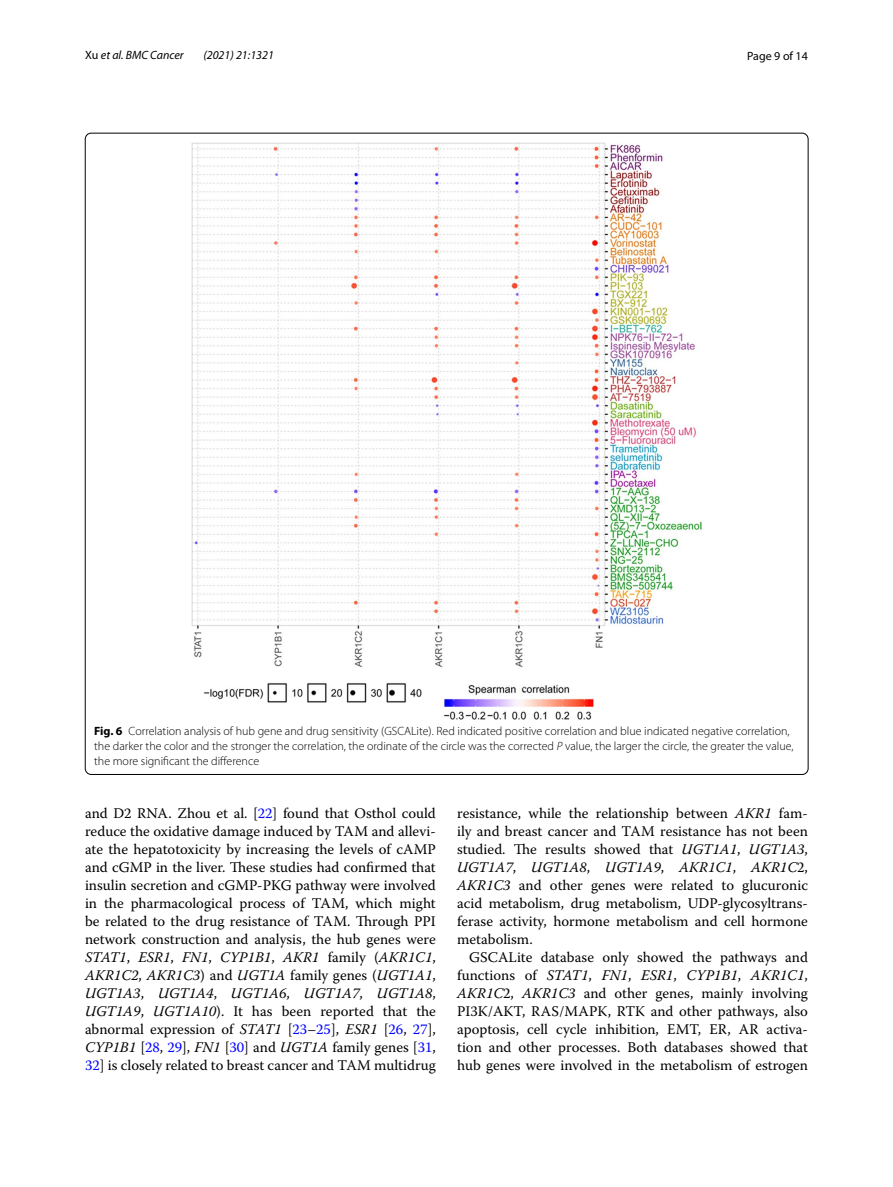
<style>
.page{position:relative;width:893px;height:1187px;background:#fff}
.page>*{position:absolute;margin:0;border:0;box-sizing:border-box;transform-origin:0 0}
.t1{font:14.7px/18px "Warnock Pro";color:#000;text-align:justify}
.t2{font:300 12px/15px "Myriad Pro";color:#000}
.t3{font:italic 12px "Myriad Pro";color:#000}
.t4{font:12px "Myriad Pro";color:#000}
.s1{font-style:normal}
.s2{font-weight:700}
.s3{font-style:italic}
.s4{color:#00f}
</style>
<div class="page">
<img style="left:191px;top:142px;width:511px;height:577px">
<p class="t3" style="left:85px;top:48px;width:100px"><span class="s1">Xu</span> et al. BMC Cancer</p>
<p class="t3" style="left:203px;top:48px;width:72px">(2021) 21:1321</p>
<p class="t4" style="left:747px;top:48px;width:62px">Page 9 of 14</p>
<p class="t2" style="left:94px;top:723px;width:701px"><span class="s2">Fig. 6</span> Correlation analysis of hub gene and drug sensitivity (GSCALite). Red indicated positive correlation and blue indicated negative correlation, the darker the color and the stronger the correlation, the ordinate of the circle was the corrected <span class="s3">P</span> value, the larger the circle, the greater the value, the more significant the difference</p>
<p class="t1" style="left:85px;top:804px;width:352px">and D2 RNA. Zhou et al. [<span class="s4">22</span>] found that Osthol could reduce the oxidative damage induced by TAM and allevi&shy;ate the hepatotoxicity by increasing the levels of cAMP and cGMP in the liver. These studies had confirmed that insulin secretion and cGMP-PKG pathway were involved in the pharmacological process of TAM, which might be related to the drug resistance of TAM. Through PPI network construction and analysis, the hub genes were <span class="s3">STAT1</span>, <span class="s3">ESR1</span>, <span class="s3">FN1</span>, <span class="s3">CYP1B1</span>, <span class="s3">AKR1</span> family (<span class="s3">AKR1C1</span>, <span class="s3">AKR1C2</span>, <span class="s3">AKR1C3</span>) and <span class="s3">UGT1A</span> family genes (<span class="s3">UGT1A1</span>, <span class="s3">UGT1A3</span>, <span class="s3">UGT1A4</span>, <span class="s3">UGT1A6</span>, <span class="s3">UGT1A7</span>, <span class="s3">UGT1A8</span>, <span class="s3">UGT1A9</span>, <span class="s3">UGT1A10</span>). It has been reported that the abnormal expression of <span class="s3">STAT1</span> [<span class="s4">23</span>–<span class="s4">25</span>], <span class="s3">ESR1</span> [<span class="s4">26</span>, <span class="s4">27</span>], <span class="s3">CYP1B1</span> [<span class="s4">28</span>, <span class="s4">29</span>], <span class="s3">FN1</span> [<span class="s4">30</span>] and <span class="s3">UGT1A</span> family genes [<span class="s4">31</span>, <span class="s4">32</span>] is closely related to breast cancer and TAM multidrug</p>
<p class="t1" style="left:457px;top:803px;width:352px">resistance, while the relationship between <span class="s3">AKR1</span> fam&shy;ily and breast cancer and TAM resistance has not been studied. The results showed that <span class="s3">UGT1A1</span>, <span class="s3">UGT1A3</span>, <span class="s3">UGT1A7</span>, <span class="s3">UGT1A8</span>, <span class="s3">UGT1A9</span>, <span class="s3">AKR1C1</span>, <span class="s3">AKR1C</span>2, <span class="s3">AKR1C3</span> and other genes were related to glucuronic acid metabolism, drug metabolism, UDP-glycosyltrans&shy;ferase activity, hormone metabolism and cell hormone metabolism.</p>
<p class="t1" style="left:457px;top:948px;width:352px;text-indent:12px">GSCALite database only showed the pathways and functions of <span class="s3">STAT1</span>, <span class="s3">FN1</span>, <span class="s3">ESR1</span>, <span class="s3">CYP1B1</span>, <span class="s3">AKR1C1</span>, <span class="s3">AKR1C</span>2, <span class="s3">AKR1C3</span> and other genes, mainly involving PI3K/AKT, RAS/MAPK, RTK and other pathways, also apoptosis, cell cycle inhibition, EMT, ER, AR activa&shy;tion and other processes. Both databases showed that hub genes were involved in the metabolism of estrogen</p>
</div>
